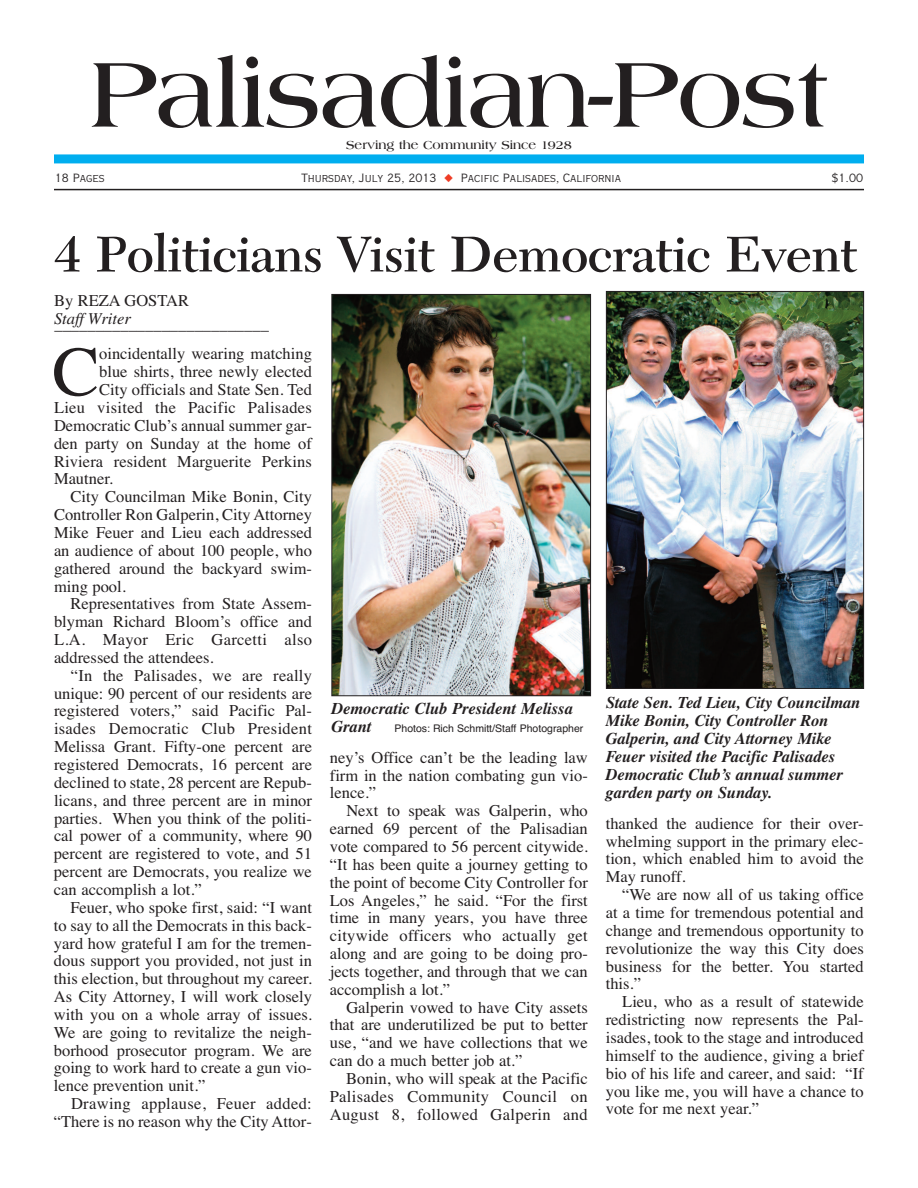
<style>
.page{position:relative;width:918px;height:1188px;background:#fff}
.page>*{position:absolute;margin:0;border:0;box-sizing:border-box;transform-origin:0 0}
.t1{font:700 98.85px "Americana";letter-spacing:-.02em;color:#231f20}
.t2{font:70.35px "Times";color:#231f20}
.t3{font:600 52.5px "New Caledonia";letter-spacing:-.01em;color:#231f20}
.t4{font:16.5px/17.9px "Times";color:#231f20;text-align:justify}
.t5{font:italic 700 16.5px/18px "Times";letter-spacing:-.005em;color:#231f20}
.t6{font:16.5px "Times";letter-spacing:.02em;color:#231f20}
.t7{font:italic 16.5px "Times";color:#231f20}
.t8{font:700 12.3px "Americana";color:#231f20}
.t9{font:11.4px "Copperplate Twenty Nine AB";color:#231f20}
.t10{font:10.5px "Helvetica";color:#231f20}
.s1{color:#ef3c25}
</style>
<div class="page">
<div style="left:54px;top:154px;width:810px;height:9px;background:#00aeef"></div>
<hr style="left:54px;top:189px;width:810px;height:1px;background:#231f20">
<img style="left:608px;top:293px;width:254px;height:394px">
<div style="left:606px;top:291px;width:258px;height:398px;border:1px solid #231f20"></div>
<img style="left:333px;top:296px;width:256px;height:398px">
<div style="left:331px;top:294px;width:260px;height:402px;border:1px solid #231f20"></div>
<h1 class="t1" style="left:90px;top:55px;width:740px">Palisadian-Post</h1>
<p class="t8" style="left:346px;top:140px;width:227px">Serving the Community Since 1928</p>
<p class="t9" style="left:55px;top:173px;width:51px">18 Pages</p>
<p class="t9" style="left:302px;top:173px;width:321px">Thursday, July 25, 2013 <span class="s1">◆</span> Pacific Palisades, California</p>
<p class="t9" style="left:832px;top:173px;width:33px">$1.00</p>
<h3 class="t3" style="left:54px;top:232px;width:805px">4 Politicians Visit Democratic Event</h3>
<p class="t4" style="left:54px;top:291px;width:137px">By REZA GOSTAR</p>
<p class="t7" style="left:54px;top:313px;width:78px">Staff Writer</p>
<p class="t4" style="left:54px;top:321px;width:216px">––––––––––––––––––––––––––</p>
<h2 class="t2" style="left:52px;top:330px;width:48px">C</h2>
<p class="t4" style="left:99px;top:345px;width:214px">oincidentally wearing matching</p>
<p class="t4" style="left:99px;top:363px;width:214px">blue shirts, three newly elected</p>
<p class="t4" style="left:99px;top:381px;width:214px">City officials and State Sen. Ted</p>
<p class="t6" style="left:54px;top:398px;width:260px">Lieu visited the Pacific Palisades</p>
<p class="t4" style="left:54px;top:416px;width:260px">Democratic Club’s annual summer gar-</p>
<p class="t4" style="left:54px;top:434px;width:260px">den party on Sunday at the home of</p>
<p class="t4" style="left:54px;top:452px;width:260px">Riviera resident Marguerite Perkins</p>
<p class="t4" style="left:54px;top:470px;width:61px">Mautner.</p>
<p class="t4" style="left:71px;top:488px;width:243px">City Councilman Mike Bonin, City</p>
<p class="t4" style="left:54px;top:506px;width:259px">Controller Ron Galperin, City Attorney</p>
<p class="t4" style="left:54px;top:523px;width:259px">Mike Feuer and Lieu each addressed</p>
<p class="t4" style="left:54px;top:541px;width:259px">an audience of about 100 people, who</p>
<p class="t4" style="left:54px;top:559px;width:260px">gathered around the backyard swim-</p>
<p class="t4" style="left:54px;top:577px;width:73px">ming pool.</p>
<p class="t4" style="left:71px;top:595px;width:243px">Representatives from State Assem-</p>
<p class="t4" style="left:54px;top:613px;width:259px">blyman Richard Bloom’s office and</p>
<p class="t6" style="left:54px;top:630px;width:260px">L.A. Mayor Eric Garcetti also</p>
<p class="t4" style="left:54px;top:648px;width:161px">addressed the attendees.</p>
<p class="t4" style="left:71px;top:666px;width:243px">“In the Palisades, we are really</p>
<p class="t4" style="left:54px;top:684px;width:260px">unique: 90 percent of our residents are</p>
<p class="t4" style="left:54px;top:702px;width:260px">registered voters,” said Pacific Pal-</p>
<p class="t6" style="left:54px;top:719px;width:260px">isades Democratic Club President</p>
<p class="t4" style="left:54px;top:738px;width:260px">Melissa Grant. Fifty-one percent are</p>
<p class="t4" style="left:54px;top:755px;width:260px">registered Democrats, 16 percent are</p>
<p class="t4" style="left:54px;top:773px;width:260px">declined to state, 28 percent are Repub-</p>
<p class="t4" style="left:54px;top:791px;width:260px">licans, and three percent are in minor</p>
<p class="t4" style="left:54px;top:809px;width:260px">parties. When you think of the politi-</p>
<p class="t4" style="left:54px;top:827px;width:259px">cal power of a community, where 90</p>
<p class="t4" style="left:54px;top:845px;width:259px">percent are registered to vote, and 51</p>
<p class="t4" style="left:54px;top:863px;width:259px">percent are Democrats, you realize we</p>
<p class="t4" style="left:54px;top:880px;width:149px">can accomplish a lot.”</p>
<p class="t4" style="left:70px;top:898px;width:243px">Feuer, who spoke first, said: “I want</p>
<p class="t4" style="left:54px;top:916px;width:259px">to say to all the Democrats in this back-</p>
<p class="t4" style="left:54px;top:934px;width:259px">yard how grateful I am for the tremen-</p>
<p class="t4" style="left:54px;top:952px;width:259px">dous support you provided, not just in</p>
<p class="t4" style="left:54px;top:970px;width:259px">this election, but throughout my career.</p>
<p class="t4" style="left:54px;top:987px;width:259px">As City Attorney, I will work closely</p>
<p class="t4" style="left:54px;top:1005px;width:259px">with you on a whole array of issues.</p>
<p class="t4" style="left:54px;top:1023px;width:259px">We are going to revitalize the neigh-</p>
<p class="t4" style="left:54px;top:1041px;width:260px">borhood prosecutor program. We are</p>
<p class="t4" style="left:54px;top:1059px;width:260px">going to work hard to create a gun vio-</p>
<p class="t4" style="left:54px;top:1077px;width:153px">lence prevention unit.”</p>
<p class="t6" style="left:71px;top:1094px;width:242px">Drawing applause, Feuer added:</p>
<p class="t4" style="left:54px;top:1112px;width:259px">“There is no reason why the City Attor-</p>
<p class="t5" style="left:606px;top:694px;width:256px">State Sen. Ted Lieu, City Councilman<br>Mike Bonin, City Controller Ron<br>Galperin, and City Attorney Mike<br>Feuer visited the Pacific Palisades<br>Democratic Club’s annual summer garden party on Sunday.</p>
<p class="t5" style="left:332px;top:700px;width:243px">Democratic Club President Melissa<br>Grant</p>
<p class="t10" style="left:395px;top:722px;width:190px">Photos: Rich Schmitt/Staff Photographer</p>
<p class="t4" style="left:330px;top:748px;width:260px">ney’s Office can’t be the leading law firm in the nation combating gun vio&shy;lence.”</p>
<p class="t4" style="left:330px;top:802px;width:260px;text-indent:17px">Next to speak was Galperin, who earned 69 percent of the Palisadian vote compared to 56 percent citywide. “It has been quite a journey getting to the point of become City Controller for Los Angeles,” he said. “For the first time in many years, you have three citywide officers who actually get along and are going to be doing pro&shy;jects together, and through that we can accomplish a lot.”</p>
<p class="t4" style="left:330px;top:998px;width:260px;text-indent:17px">Galperin vowed to have City assets that are underutilized be put to better use, “and we have collections that we can do a much better job at.”</p>
<p class="t4" style="left:330px;top:1069px;width:260px;text-indent:17px">Bonin, who will speak at the Pacific Palisades Community Council on August 8, followed Galperin and</p>
<p class="t4" style="left:606px;top:814px;width:260px">thanked the audience for their over&shy;whelming support in the primary elec&shy;tion, which enabled him to avoid the May runoff.</p>
<p class="t4" style="left:606px;top:886px;width:260px;text-indent:17px">“We are now all of us taking office at a time for tremendous potential and change and tremendous opportunity to revolutionize the way this City does business for the better. You started this.”</p>
<p class="t4" style="left:606px;top:993px;width:260px;text-indent:17px">Lieu, who as a result of statewide redistricting now represents the Pal&shy;isades, took to the stage and introduced himself to the audience, giving a brief bio of his life and career, and said: “If you like me, you will have a chance to vote for me next year.”</p>
</div>
